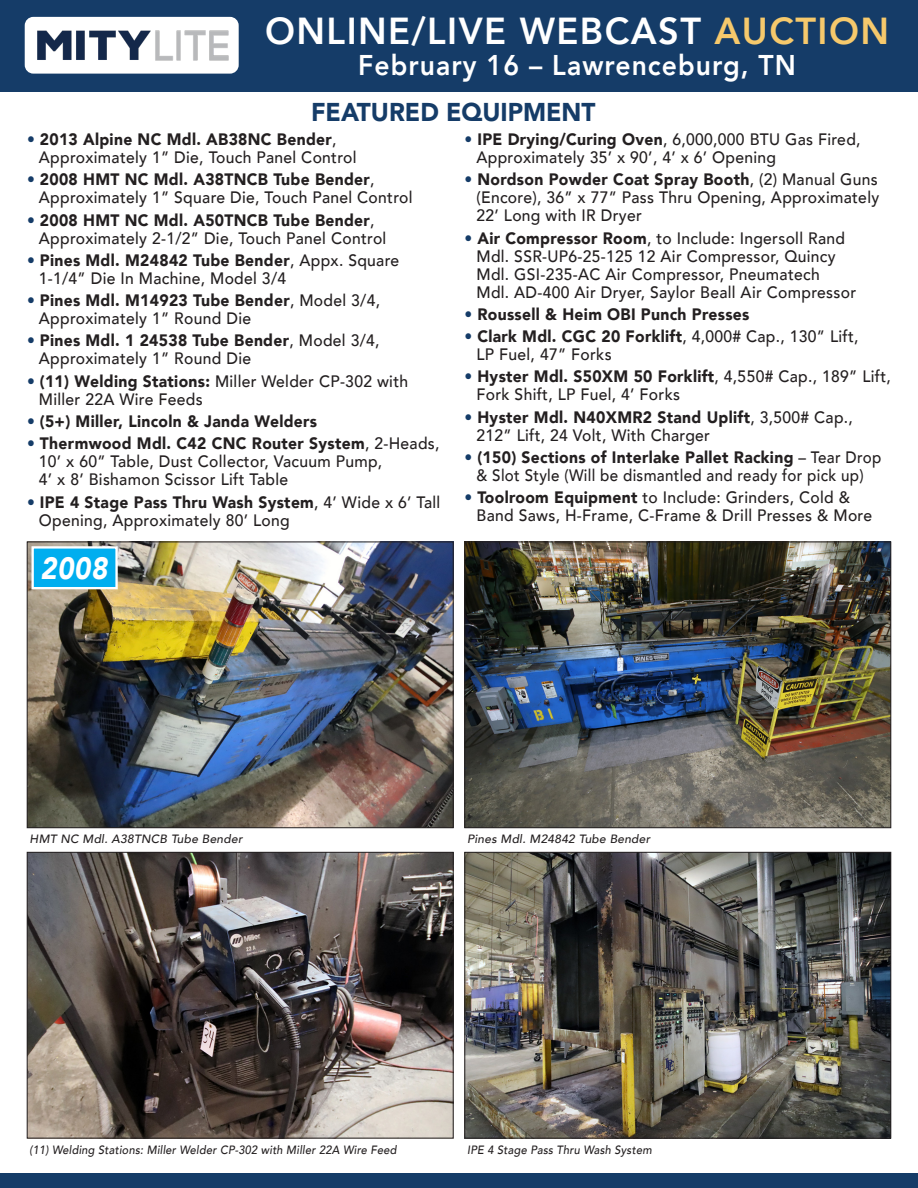
<style>
.page{position:relative;width:918px;height:1188px;background:#fff}
.page>*{position:absolute;margin:0;border:0;box-sizing:border-box;transform-origin:0 0}
.t1{font:800 37.5px "Avenir";letter-spacing:.04em;color:#fff;scale:.96 1}
.t2{font:italic 900 30.75px "Avenir";color:#fff;scale:.9 1}
.t3{font:800 28.5px "Avenir";letter-spacing:.04em;color:#fff;scale:.93 1}
.t4{font:900 25.8px "Avenir";color:#153c68;scale:.95 1}
.t5{font:500 16.5px/18px "Avenir";letter-spacing:.02em;color:#231f20;scale:.95 1}
.t6{font:500 16.5px/18px "Avenir";letter-spacing:.02em;color:#231f20;text-align:center;scale:.92 1}
.t7{font:900 16.5px "Avenir";letter-spacing:.02em;color:#231f20;scale:.95 1}
.t8{font:italic 500 12px "Avenir";letter-spacing:.02em;color:#231f20;scale:.92 1}
.t9{font:italic 500 12px "Avenir";letter-spacing:.02em;color:#231f20}
.s1{color:#f6c96c}
.s2{color:#153c68}
.s3{font-weight:900}
.s4{font-weight:500;color:#153c68}
</style>
<div class="page">
<div style="left:0;top:1174px;width:918px;height:14px;background:#153c68"></div>
<div style="left:0;top:0;width:918px;height:92px;background:#153c68"></div>
<div style="left:25px;top:17px;width:214px;height:57px;background:#fff;border-radius:9px"></div>
<img style="left:25px;top:20px;width:214px;height:51px">
<img style="left:29px;top:854px;width:422px;height:282px">
<div style="left:27px;top:852px;width:426px;height:286px;border:1px solid #231f20"></div>
<img style="left:467px;top:544px;width:422px;height:282px">
<div style="left:465px;top:542px;width:426px;height:286px;border:1px solid #231f20"></div>
<img style="left:29px;top:544px;width:422px;height:282px">
<div style="left:27px;top:542px;width:426px;height:286px;border:1px solid #231f20"></div>
<img style="left:467px;top:854px;width:422px;height:282px">
<div style="left:465px;top:852px;width:426px;height:286px;border:1px solid #231f20"></div>
<div style="left:31px;top:546px;width:87px;height:43px;background:#00aeef;border:2px solid #fff"></div>
<p class="t1" style="left:265px;top:1px;width:652px">ONLINE/LIVE WEBCAST <span class="s1">AUCTION</span></p>
<p class="t3" style="left:358px;top:43px;width:472px">February 16 – Lawrenceburg, TN</p>
<p class="t4" style="left:311px;top:90px;width:301px">FEATURED EQUIPMENT</p>
<p class="t5" style="left:39px;top:129px;width:336px;text-indent:-12px"><span class="s2">•</span> <span class="s3">2013 Alpine NC Mdl. AB38NC Bender</span>,<br>Approximately 1” Die, Touch Panel Control</p>
<p class="t5" style="left:39px;top:170px;width:395px;text-indent:-12px"><span class="s2">•</span> <span class="s3">2008 HMT NC Mdl. A38TNCB Tube Bender</span>,<br>Approximately 1” Square Die, Touch Panel Control</p>
<p class="t5" style="left:39px;top:210px;width:367px;text-indent:-12px"><span class="s2">•</span> <span class="s3">2008 HMT NC Mdl. A50TNCB Tube Bender</span>,<br>Approximately 2-1/2” Die, Touch Panel Control</p>
<p class="t5" style="left:39px;top:250px;width:381px;text-indent:-12px"><span class="s2">•</span> <span class="s3">Pines Mdl. M24842 Tube Bender</span>, Appx. Square<br>1-1/4” Die In Machine, Model 3/4</p>
<p class="t5" style="left:39px;top:291px;width:361px;text-indent:-12px"><span class="s2">•</span> <span class="s3">Pines Mdl. M14923 Tube Bender</span>, Model 3/4,<br>Approximately 1” Round Die</p>
<p class="t5" style="left:39px;top:331px;width:360px;text-indent:-12px"><span class="s2">•</span> <span class="s3">Pines Mdl. 1 24538 Tube Bender</span>, Model 3/4,<br>Approximately 1” Round Die</p>
<p class="t5" style="left:39px;top:371px;width:390px;text-indent:-12px"><span class="s2">•</span> <span class="s3">(11) Welding Stations:</span> Miller Welder CP-302 with<br>Miller 22A Wire Feeds</p>
<p class="t7" style="left:27px;top:407px;width:307px"><span class="s4">•</span> (5+) Miller, Lincoln &amp; Janda Welders</p>
<p class="t5" style="left:39px;top:434px;width:423px;text-indent:-12px"><span class="s2">•</span> <span class="s3">Thermwood Mdl. C42 CNC Router System</span>, 2-Heads,<br>10’ x 60” Table, Dust Collector, Vacuum Pump,<br>4’ x 8’ Bishamon Scissor Lift Table</p>
<p class="t5" style="left:39px;top:492px;width:424px;text-indent:-12px"><span class="s2">•</span> <span class="s3">IPE 4 Stage Pass Thru Wash System</span>, 4’ Wide x 6’ Tall<br>Opening, Approximately 80’ Long</p>
<p class="t2" style="left:40px;top:542px;width:76px">2008</p>
<p class="t5" style="left:476px;top:129px;width:406px;text-indent:-12px"><span class="s2">•</span> <span class="s3">IPE Drying/Curing Oven</span>, 6,000,000 BTU Gas Fired,<br>Approximately 35’ x 90’, 4’ x 6’ Opening</p>
<p class="t5" style="left:476px;top:170px;width:425px;text-align:justify;text-indent:-12px"><span class="s2">•</span> <span class="s3">Nordson Powder Coat Spray Booth</span>, (2) Manual Guns (Encore), 36” x 77” Pass Thru Opening, Approximately 22’ Long with IR Dryer</p>
<p class="t5" style="left:476px;top:228px;width:401px;text-indent:-12px"><span class="s2">•</span> <span class="s3">Air Compressor Room</span>, to Include: Ingersoll Rand Mdl. SSR-UP6-25-125 12 Air Compressor, Quincy Mdl. GSI-235-AC Air Compressor, Pneumatech Mdl. AD-400 Air Dryer, Saylor Beall Air Compressor</p>
<p class="t7" style="left:465px;top:300px;width:301px"><span class="s4">•</span> Roussell &amp; Heim OBI Punch Presses</p>
<p class="t5" style="left:476px;top:327px;width:404px;text-indent:-12px"><span class="s2">•</span> <span class="s3">Clark Mdl. CGC 20 Forklift</span>, 4,000# Cap., 130” Lift,<br>LP Fuel, 47” Forks</p>
<p class="t5" style="left:476px;top:367px;width:438px;text-indent:-12px"><span class="s2">•</span> <span class="s3">Hyster Mdl. S50XM 50 Forklift</span>, 4,550# Cap., 189” Lift,<br>Fork Shift, LP Fuel, 4’ Forks</p>
<p class="t5" style="left:476px;top:407px;width:398px;text-indent:-12px"><span class="s2">•</span> <span class="s3">Hyster Mdl. N40XMR2 Stand Uplift</span>, 3,500# Cap.,<br>212” Lift, 24 Volt, With Charger</p>
<p class="t6" style="left:465px;top:448px;width:454px"><span class="s2">•</span> <span class="s3">(150) Sections of Interlake Pallet Racking</span> – Tear Drop &amp; Slot Style (Will be dismantled and ready for pick up)</p>
<p class="t5" style="left:476px;top:488px;width:418px;text-indent:-12px"><span class="s2">•</span> <span class="s3">Toolroom Equipment</span> to Include: Grinders, Cold &amp;<br>Band Saws, H-Frame, C-Frame &amp; Drill Presses &amp; More</p>
<p class="t9" style="left:30px;top:832px;width:214px">HMT NC Mdl. A38TNCB Tube Bender</p>
<p class="t9" style="left:467px;top:832px;width:185px">Pines Mdl. M24842 Tube Bender</p>
<p class="t8" style="left:30px;top:1142px;width:400px">(11) Welding Stations: Miller Welder CP-302 with Miller 22A Wire Feed</p>
<p class="t8" style="left:467px;top:1142px;width:202px">IPE 4 Stage Pass Thru Wash System</p>
</div>
